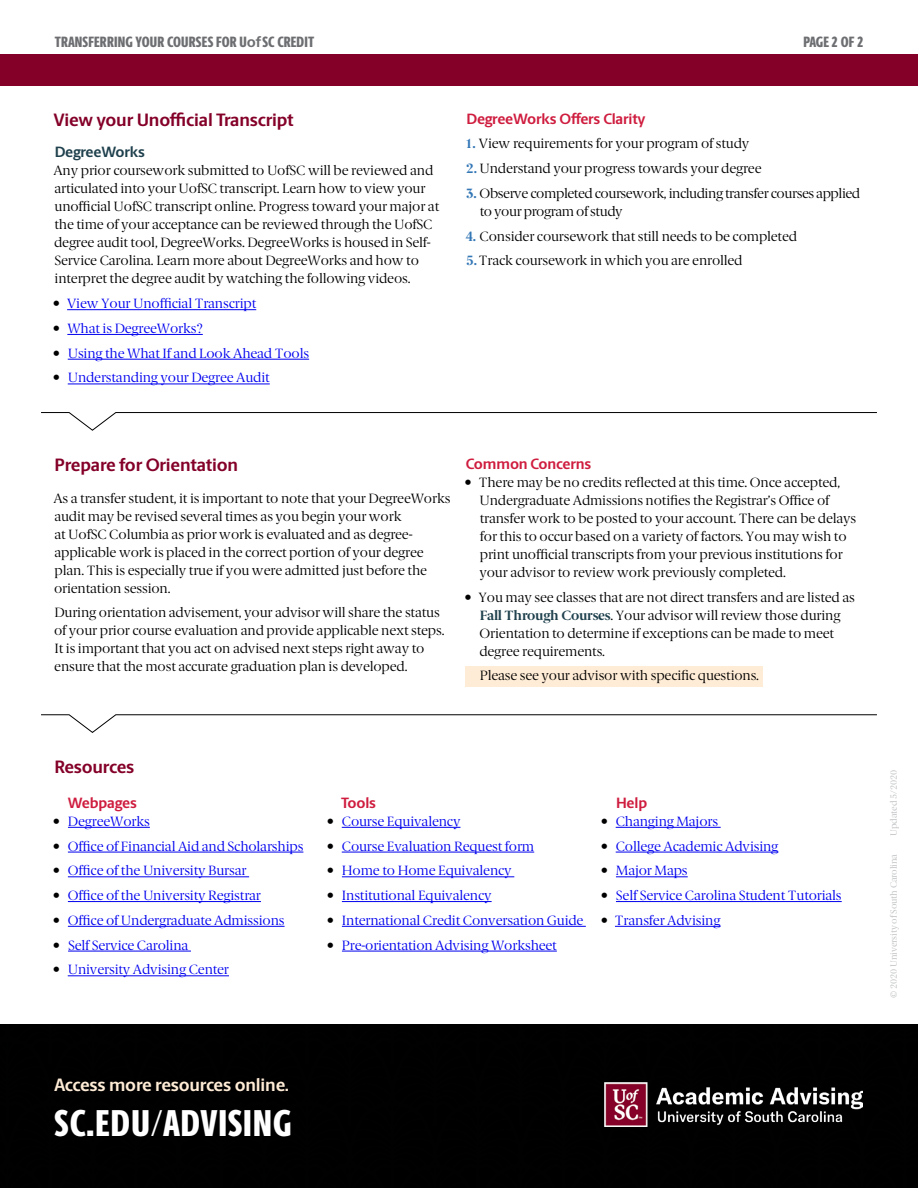
<style>
.page{position:relative;width:918px;height:1188px;background:#fff}
.page>*{position:absolute;margin:0;border:0;box-sizing:border-box;transform-origin:0 0}
.t1{font:800 37.5px "Berlingske Sans X Cn";letter-spacing:.025em;color:#fff}
.t2{font:700 18px "Berlingske Sans";letter-spacing:-.01em;color:#840029}
.t3{font:700 18px "Berlingske Sans";letter-spacing:-.01em;color:#ffecd6}
.t4{font:700 15px "Berlingske Sans";letter-spacing:-.01em;color:#cf1d3f}
.t5{font:800 15px "Berlingske Sans X Cn";letter-spacing:.01em;color:#6d6e71}
.t6{font:700 15px "Berlingske Sans";letter-spacing:-.015em;color:#1f414d}
.Body{font:13.5px/18px "Berlingske Serif";letter-spacing:-.01em;color:#000}
.t7{font:13.5px "Berlingske Serif";letter-spacing:-.01em;color:#00e}
.Body-2{font:13.5px/18px "Berlingske Serif";letter-spacing:-.03em;color:#000}
.Body_Bullet_Highligh{font:13.5px "Berlingske Serif";letter-spacing:-.01em;color:#000}
.Body-3{font:9px "Berlingske Serif";letter-spacing:-.01em;color:#bcbec0}
.s1{font-family:"Berlingske Sans";font-weight:700}
.s2{color:#000}
.s3{font-weight:700;color:#3377b6}
.s4{font-weight:700;color:#1f414d}
</style>
<div class="page">
<div style="left:0;top:1025px;width:918px;height:163px;background:#000"></div>
<div style="left:0;top:54px;width:918px;height:31px;background:#840029"></div>
<svg style="left:41px;top:412px;width:836px;height:19px"></svg>
<svg style="left:41px;top:714px;width:836px;height:19px"></svg>
<hr style="left:67px;top:309px;width:189px;height:1px;background:#00e">
<hr style="left:67px;top:334px;width:136px;height:1px;background:#00e">
<hr style="left:68px;top:359px;width:241px;height:1px;background:#00e">
<hr style="left:68px;top:384px;width:202px;height:1px;background:#00e">
<div style="left:466px;top:667px;width:297px;height:20px;background:#ffecd6"></div>
<hr style="left:68px;top:827px;width:82px;height:1px;background:#00e">
<hr style="left:68px;top:852px;width:235px;height:1px;background:#00e">
<hr style="left:68px;top:876px;width:181px;height:1px;background:#00e">
<hr style="left:68px;top:901px;width:193px;height:1px;background:#00e">
<hr style="left:68px;top:926px;width:217px;height:1px;background:#00e">
<hr style="left:68px;top:951px;width:123px;height:1px;background:#00e">
<hr style="left:68px;top:975px;width:161px;height:1px;background:#00e">
<hr style="left:342px;top:827px;width:118px;height:1px;background:#00e">
<hr style="left:342px;top:852px;width:192px;height:1px;background:#00e">
<hr style="left:342px;top:876px;width:172px;height:1px;background:#00e">
<hr style="left:342px;top:901px;width:150px;height:1px;background:#00e">
<hr style="left:342px;top:926px;width:244px;height:1px;background:#00e">
<hr style="left:342px;top:951px;width:215px;height:1px;background:#00e">
<hr style="left:616px;top:827px;width:105px;height:1px;background:#00e">
<hr style="left:616px;top:852px;width:162px;height:1px;background:#00e">
<hr style="left:616px;top:876px;width:72px;height:1px;background:#00e">
<hr style="left:616px;top:901px;width:226px;height:1px;background:#00e">
<hr style="left:615px;top:926px;width:105px;height:1px;background:#00e">
<img style="left:605px;top:1083px;width:257px;height:43px">
<h1 class="t5" style="left:55px;top:31px;width:261px">TRANSFERRING YOUR COURSES FOR U<span class="s1">of</span>SC CREDIT</h1>
<h1 class="t5" style="left:803px;top:31px;width:61px">PAGE 2 OF 2</h1>
<h2 class="t2" style="left:54px;top:106px;width:242px">View your Unofficial Transcript</h2>
<h3 class="t6" style="left:55px;top:141px;width:92px">DegreeWorks</h3>
<p class="Body" style="left:53px;top:162px;width:387px">Any prior coursework submitted to UofSC will be reviewed and articulated into your UofSC transcript. Learn how to view your unofficial UofSC transcript online. Progress toward your major at the time of your acceptance can be reviewed through the UofSC degree audit tool, DegreeWorks. DegreeWorks is housed in Self-Service Carolina. Learn more about DegreeWorks and how to interpret the degree audit by watching the following videos.</p>
<p class="t7" style="left:53px;top:295px;width:205px"><span class="s2">•</span> View Your Unofficial Transcript</p>
<p class="t7" style="left:53px;top:320px;width:151px"><span class="s2">•</span> What is DegreeWorks?</p>
<p class="t7" style="left:53px;top:344px;width:257px"><span class="s2">•</span> Using the What If and Look Ahead Tools</p>
<p class="t7" style="left:53px;top:369px;width:218px"><span class="s2">•</span> Understanding your Degree Audit</p>
<h3 class="t4" style="left:466px;top:107px;width:181px">DegreeWorks Offers Clarity</h3>
<p class="Body" style="left:465px;top:135px;width:286px"><span class="s3">1.</span> View requirements for your program of study</p>
<p class="Body" style="left:466px;top:159px;width:297px"><span class="s3">2.</span> Understand your progress towards your degree</p>
<p class="Body-2" style="left:480px;top:184px;width:382px;text-indent:-14px"><span class="s3">3.</span> Observe completed coursework, including transfer courses applied to your program of study</p>
<p class="Body" style="left:465px;top:227px;width:333px"><span class="s3">4.</span> Consider coursework that still needs to be completed</p>
<p class="Body" style="left:466px;top:252px;width:278px"><span class="s3">5.</span>Track coursework in which you are enrolled</p>
<h2 class="t2" style="left:54px;top:452px;width:185px">Prepare for Orientation</h2>
<p class="Body" style="left:53px;top:489px;width:399px">As a transfer student, it is important to note that your DegreeWorks audit may be revised several times as you begin your work<br>at UofSC Columbia as prior work is evaluated and as degree&shy;applicable work is placed in the correct portion of your degree plan. This is especially true if you were admitted just before the orientation session.</p>
<p class="Body" style="left:54px;top:604px;width:392px">During orientation advisement, your advisor will share the status of your prior course evaluation and provide applicable next steps.<br>It is important that you act on advised next steps right away to ensure that the most accurate graduation plan is developed.</p>
<h3 class="t4" style="left:466px;top:453px;width:127px">Common Concerns</h3>
<p class="Body" style="left:479px;top:473px;width:378px;text-indent:-15px">• There may be no credits reflected at this time. Once accepted, Undergraduate Admissions notifies the Registrar’s Office of transfer work to be posted to your account. There can be delays for this to occur based on a variety of factors. You may wish to print unofficial transcripts from your previous institutions for your advisor to review work previously completed.</p>
<p class="Body" style="left:479px;top:588px;width:377px;text-indent:-14px">• You may see classes that are not direct transfers and are listed as <span class="s4">Fall Through Courses</span>. Your advisor will review those during Orientation to determine if exceptions can be made to meet degree requirements.</p>
<p class="Body_Bullet_Highligh" style="left:480px;top:667px;width:281px">Please see your advisor with specific questions.</p>
<h2 class="t2" style="left:54px;top:754px;width:81px">Resources</h2>
<h3 class="t4" style="left:68px;top:792px;width:71px">Webpages</h3>
<p class="t7" style="left:53px;top:812px;width:98px"><span class="s2">•</span> DegreeWorks</p>
<p class="t7" style="left:53px;top:837px;width:252px"><span class="s2">•</span> Office of Financial Aid and Scholarships</p>
<p class="t7" style="left:53px;top:862px;width:195px"><span class="s2">•</span> Office of the University Bursar</p>
<p class="t7" style="left:53px;top:887px;width:209px"><span class="s2">•</span> Office of the University Registrar</p>
<p class="t7" style="left:53px;top:911px;width:233px"><span class="s2">•</span> Office of Undergraduate Admissions</p>
<p class="t7" style="left:53px;top:936px;width:137px"><span class="s2">•</span> Self Service Carolina</p>
<p class="t7" style="left:53px;top:961px;width:177px"><span class="s2">•</span> University Advising Center</p>
<h3 class="t4" style="left:341px;top:792px;width:36px">Tools</h3>
<p class="t7" style="left:327px;top:812px;width:135px"><span class="s2">•</span> Course Equivalency</p>
<p class="t7" style="left:327px;top:837px;width:209px"><span class="s2">•</span> Course Evaluation Request form</p>
<p class="t7" style="left:327px;top:862px;width:186px"><span class="s2">•</span> Home to Home Equivalency</p>
<p class="t7" style="left:327px;top:887px;width:166px"><span class="s2">•</span> Institutional Equivalency</p>
<p class="t7" style="left:327px;top:911px;width:258px"><span class="s2">•</span> International Credit Conversation Guide</p>
<p class="t7" style="left:327px;top:936px;width:231px"><span class="s2">•</span> Pre-orientation Advising Worksheet</p>
<h3 class="t4" style="left:616px;top:792px;width:33px">Help</h3>
<p class="t7" style="left:601px;top:812px;width:119px"><span class="s2">•</span> Changing Majors</p>
<p class="t7" style="left:601px;top:837px;width:179px"><span class="s2">•</span> College Academic Advising</p>
<p class="t7" style="left:601px;top:862px;width:88px"><span class="s2">•</span> Major Maps</p>
<p class="t7" style="left:601px;top:887px;width:242px"><span class="s2">•</span> Self Service Carolina Student Tutorials</p>
<p class="t7" style="left:601px;top:911px;width:121px"><span class="s2">•</span> Transfer Advising</p>
<p class="Body-3" style="left:888px;top:836px;width:67px;rotate:-90deg">Updated 5/2020</p>
<p class="Body-3" style="left:888px;top:998px;width:145px;rotate:-90deg">© 2020 University of South Carolina</p>
<h2 class="t3" style="left:54px;top:1071px;width:237px">Access more resources online.</h2>
<h1 class="t1" style="left:55px;top:1095px;width:238px">SC.EDU/ADVISING</h1>
</div>
